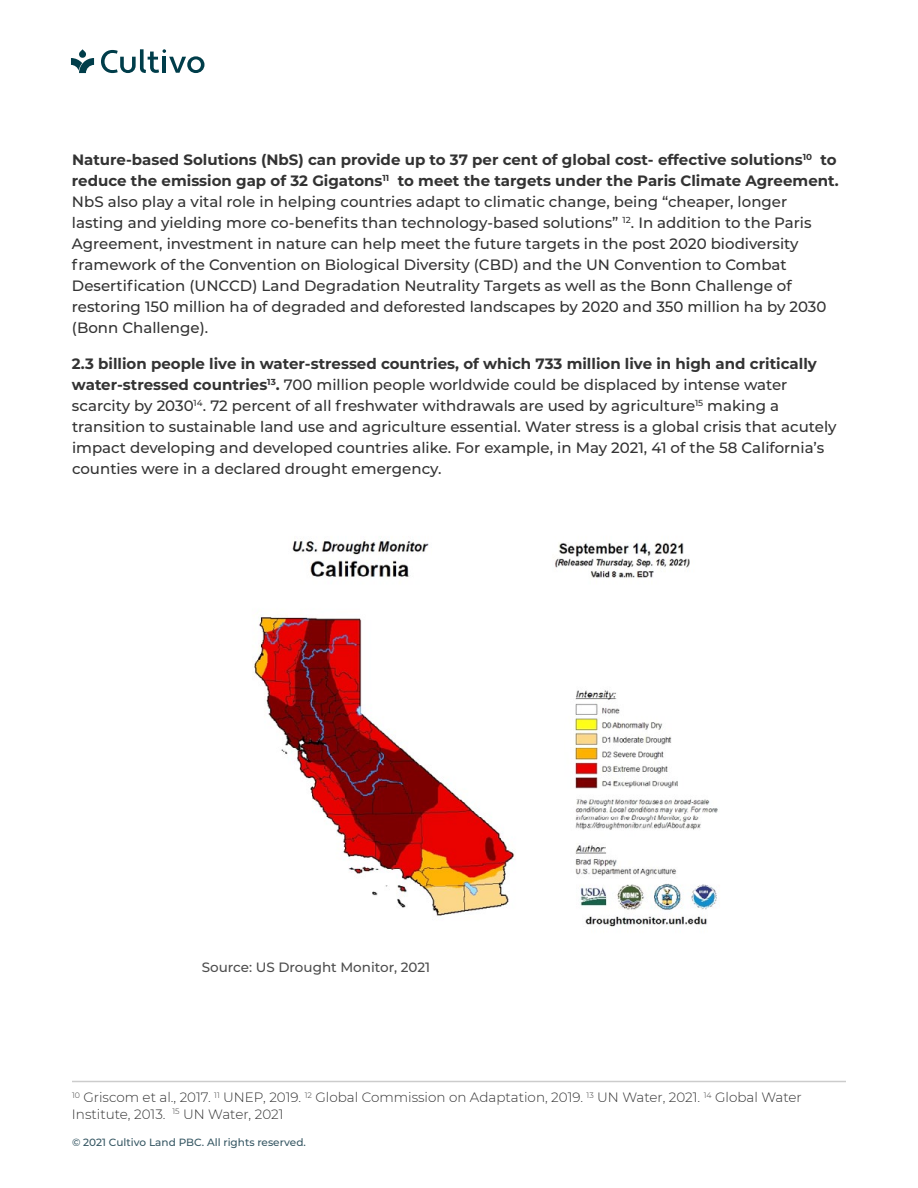
<style>
.page{position:relative;width:918px;height:1188px;background:#fff}
.page>*{position:absolute;margin:0;border:0;box-sizing:border-box;transform-origin:0 0}
.t1{font:500 15px/21px "Montserrat";color:#333}
.t2{font:300 13.5px/16.5px "Montserrat";color:#333}
.t3{font:500 13.5px "Montserrat";color:#4d4d4d}
.t4{font:500 10.5px "Montserrat";color:#365763}
.s1{font-weight:700}
</style>
<div class="page">
<hr style="left:72px;top:1081px;width:774px;height:1px;background:#ccc">
<svg style="left:71px;top:49px;width:23px;height:24px"></svg>
<svg style="left:101px;top:49px;width:103px;height:24px"></svg>
<img style="left:253px;top:539px;width:465px;height:388px">
<p class="t1" style="left:72px;top:148px;width:768px"><span class="s1">Nature-based Solutions (NbS) can provide up to 37 per cent of global cost- effective solutions</span><sup>10</sup> <span class="s1">to reduce the emission gap of 32 Gigatons</span><sup>11</sup> <span class="s1">to meet the targets under the Paris Climate Agreement.<br></span>NbS also play a vital role in helping countries adapt to climatic change, being “cheaper, longer lasting and yielding more co-benefits than technology-based solutions” <sup>12</sup>. In addition to the Paris Agreement, investment in nature can help meet the future targets in the post 2020 biodiversity framework of the Convention on Biological Diversity (CBD) and the UN Convention to Combat Desertification (UNCCD) Land Degradation Neutrality Targets as well as the Bonn Challenge of restoring 150 million ha of degraded and deforested landscapes by 2020 and 350 million ha by 2030 (Bonn Challenge).</p>
<p class="t1" style="left:72px;top:352px;width:766px"><span class="s1">2.3 billion people live in water-stressed countries, of which 733 million live in high and critically water-stressed countries</span><sup>13</sup><span class="s1">.</span> 700 million people worldwide could be displaced by intense water scarcity by 2030<sup>14</sup>. 72 percent of all freshwater withdrawals are used by agriculture<sup>15</sup> making a transition to sustainable land use and agriculture essential. Water stress is a global crisis that acutely impact developing and developed countries alike. For example, in May 2021, 41 of the 58 California’s counties were in a declared drought emergency.</p>
<p class="t3" style="left:202px;top:958px;width:230px">Source: US Drought Monitor, 2021</p>
<p class="t2" style="left:72px;top:1089px;width:731px"><sup>10</sup> Griscom et al., 2017. <sup>11</sup> UNEP, 2019. <sup>12</sup> Global Commission on Adaptation, 2019. <sup>13</sup> UN Water, 2021. <sup>14</sup> Global Water<br>Institute, 2013. <sup>15</sup> UN Water, 2021</p>
<p class="t4" style="left:72px;top:1134px;width:235px">© 2021 Cultivo Land PBC. All rights reserved.</p>
</div>
